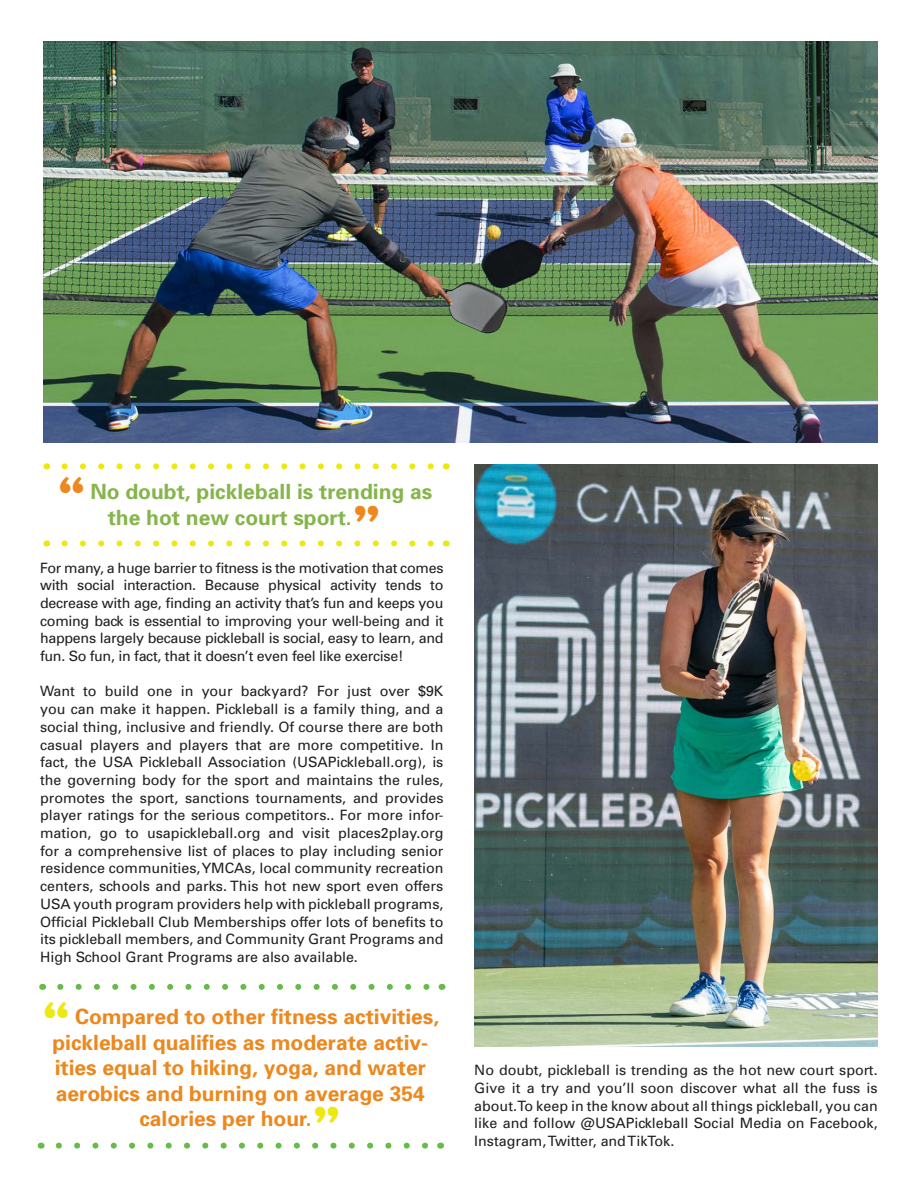
<style>
.page{position:relative;width:918px;height:1188px;background:#fff}
.page>*{position:absolute;margin:0;border:0;box-sizing:border-box;transform-origin:0 0}
.Body_Copy{font:49.5px "Billboard";color:#ece810}
.Body_Copy-2{font:49.5px "Billboard";color:#ec881e}
.Body_Copy-3{font:700 21px "Univers";color:#ec881e}
.Body_Copy-4{font:700 21px/25.5px "Univers";color:#86b54c}
.Body_Copy-5{font:14.25px/17.7px "Univers";color:#231f20;text-align:justify}
</style>
<div class="page">
<img style="left:43px;top:41px;width:835px;height:402px">
<svg style="left:60px;top:984px;width:370px;height:6px"></svg>
<svg style="left:59px;top:1143px;width:369px;height:6px"></svg>
<img style="left:474px;top:465px;width:404px;height:582px">
<svg style="left:65px;top:463px;width:369px;height:6px"></svg>
<svg style="left:65px;top:540px;width:369px;height:6px"></svg>
<p class="Body_Copy-2" style="left:57px;top:464px;width:31px">“</p>
<p class="Body_Copy-4" style="left:108px;top:479px;width:326px;text-indent:-17px">No doubt, pickleball is trending as the hot new court sport.</p>
<p class="Body_Copy-2" style="left:352px;top:492px;width:31px">”</p>
<p class="Body_Copy-5" style="left:40px;top:559px;width:405px">For many, a huge barrier to fitness is the motivation that comes with social interaction. Because physical activity tends to decrease with age, finding an activity that’s fun and keeps you coming back is essential to improving your well-being and it happens largely because pickleball is social, easy to learn, and fun. So fun, in fact, that it doesn’t even feel like exercise!</p>
<p class="Body_Copy-5" style="left:40px;top:683px;width:405px">Want to build one in your backyard? For just over $9K you can make it happen. Pickleball is a family thing, and a social thing, inclusive and friendly. Of course there are both casual players and players that are more competitive. In fact, the USA Pickleball Association (USAPickleball.org), is the governing body for the sport and maintains the rules, promotes the sport, sanctions tournaments, and provides player ratings for the serious competitors.. For more infor&shy;mation, go to usapickleball.org and visit places2play.org for a comprehensive list of places to play including senior residence communities, YMCAs, local community recreation centers, schools and parks. This hot new sport even offers USA youth program providers help with pickleball programs, Official Pickleball Club Memberships offer lots of benefits to its pickleball members, and Community Grant Programs and High School Grant Programs are also available.</p>
<p class="Body_Copy" style="left:42px;top:989px;width:31px">“</p>
<p class="Body_Copy-3" style="left:75px;top:1004px;width:366px">Compared to other fitness activities,</p>
<p class="Body_Copy-3" style="left:52px;top:1030px;width:377px">pickleball qualifies as moderate activ-</p>
<p class="Body_Copy-3" style="left:55px;top:1055px;width:373px">ities equal to hiking, yoga, and water</p>
<p class="Body_Copy-3" style="left:56px;top:1081px;width:370px">aerobics and burning on average 354</p>
<p class="Body_Copy-3" style="left:139px;top:1106px;width:174px">calories per hour.</p>
<p class="Body_Copy" style="left:312px;top:1094px;width:31px">”</p>
<p class="Body_Copy-5" style="left:474px;top:1061px;width:405px">No doubt, pickleball is trending as the hot new court sport.<br>Give it a try and you’ll soon discover what all the fuss is about. To keep in the know about all things pickleball, you can like and follow @USAPickleball Social Media on Facebook, Instagram, Twitter, and TikTok.</p>
</div>
